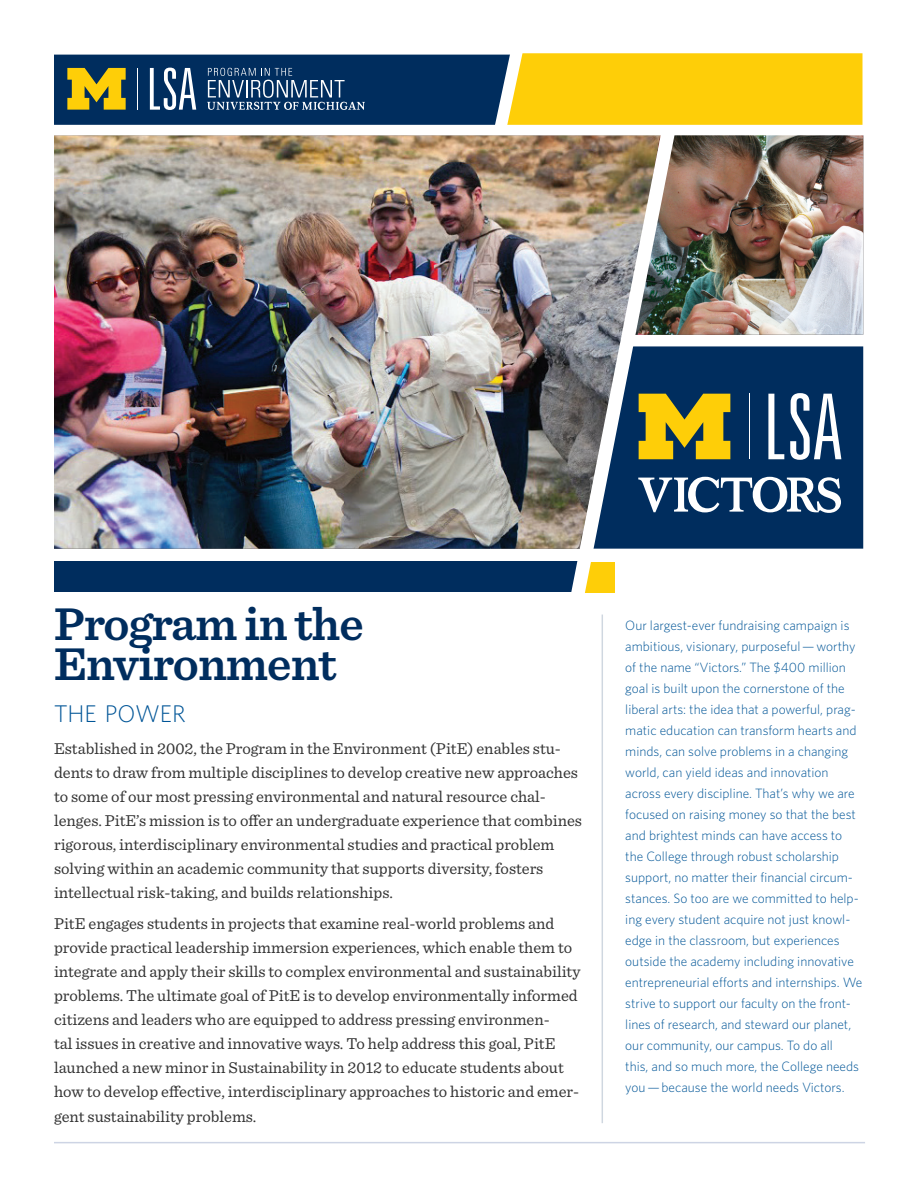
<style>
.page{position:relative;width:918px;height:1188px;background:#fff}
.page>*{position:absolute;margin:0;border:0;box-sizing:border-box;transform-origin:0 0}
.t1{font:600 48px/40.5px "Sentinel";letter-spacing:-.02em;color:#002d5e}
.Subheads{font:300 24.15px "Whitney";color:#005597}
.TEXT{font:16.5px/24px "Sentinel";color:#333}
.t2{font:300 13.5px/21px "Whitney";color:#005597}
</style>
<div class="page">
<hr style="left:54px;top:1142px;width:811px;height:1px;background:#cdd4e4">
<img style="left:54px;top:135px;width:488px;height:414px">
<div style="left:54px;top:562px;width:528px;height:30px;background:#002d5e"></div>
<hr style="left:602px;top:615px;width:1px;height:508px;background:#002d5e">
<svg style="left:54px;top:53px;width:809px;height:72px;background:#818243"></svg>
<div style="left:685px;top:346px;width:178px;height:203px;background:#002d5e"></div>
<img style="left:685px;top:135px;width:178px;height:200px">
<hr style="left:749px;top:394px;width:1px;height:65px;background:#fff">
<svg style="left:685px;top:394px;width:45px;height:65px;background:#bfa61d"></svg>
<svg style="left:768px;top:394px;width:16px;height:65px"></svg>
<svg style="left:790px;top:393px;width:51px;height:67px"></svg>
<svg style="left:685px;top:477px;width:156px;height:36px"></svg>
<img style="left:542px;top:112px;width:143px;height:598px">
<p class="t1" style="left:54px;top:601px;width:311px">Program in the<br>Environment</p>
<p class="Subheads" style="left:54px;top:697px;width:133px">THE POWER</p>
<p class="TEXT" style="left:54px;top:736px;width:530px">Established in 2002, the Program in the Environment (PitE) enables stu&shy;dents to draw from multiple disciplines to develop creative new approaches to some of our most pressing environmental and natural resource chal&shy;lenges. PitE’s mission is to offer an undergraduate experience that combines rigorous, interdisciplinary environmental studies and practical problem solving within an academic community that supports diversity, fosters intellectual risk-taking, and builds relationships.</p>
<p class="TEXT" style="left:54px;top:910px;width:528px">PitE engages students in projects that examine real-world problems and provide practical leadership immersion experiences, which enable them to integrate and apply their skills to complex environmental and sustainability problems. The ultimate goal of PitE is to develop environmentally informed citizens and leaders who are equipped to address pressing environmen-<br>tal issues in creative and innovative ways. To help address this goal, PitE launched a new minor in Sustainability in 2012 to educate students about how to develop effective, interdisciplinary approaches to historic and emer-</p>
<p class="TEXT" style="left:54px;top:1104px;width:204px">gent sustainability problems.</p>
<p class="t2" style="left:625px;top:614px;width:239px">Our largest-ever fundraising campaign is ambitious, visionary, purposeful — worthy of the name “Victors.” The $400 million goal is built upon the cornerstone of the liberal arts: the idea that a powerful, prag&shy;matic education can transform hearts and minds, can solve problems in a changing world, can yield ideas and innovation across every discipline. That’s why we are focused on raising money so that the best and brightest minds can have access to the College through robust scholarship support, no matter their financial circum&shy;stances. So too are we committed to help&shy;ing every student acquire not just knowl&shy;edge in the classroom, but experiences outside the academy including innovative entrepreneurial efforts and internships. We strive to support our faculty on the front&shy;lines of research, and steward our planet, our community, our campus. To do all<br>this, and so much more, the College needs you — because the world needs Victors.</p>
</div>
